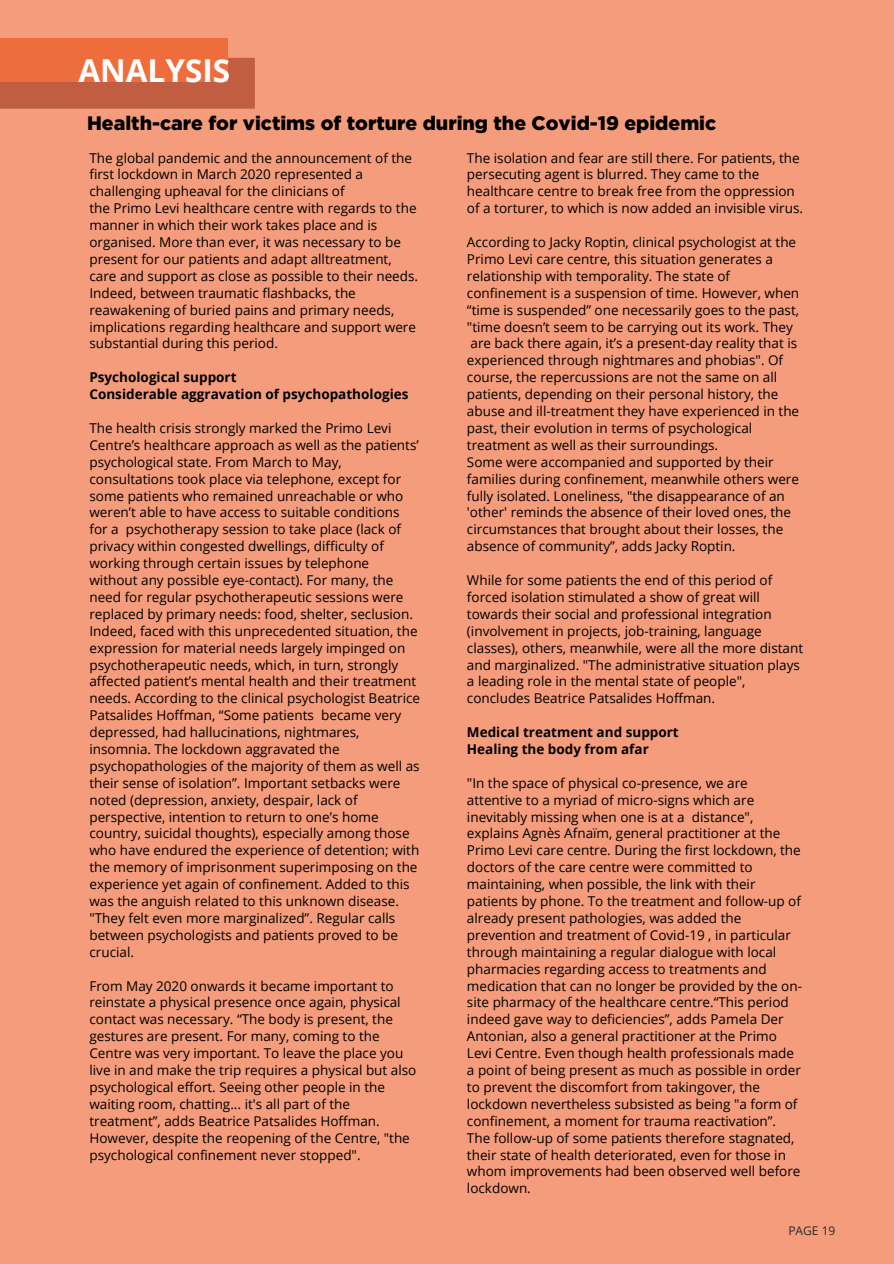
<style>
.page{position:relative;width:894px;height:1264px;background:#fff}
.page>*{position:absolute;margin:0;border:0;box-sizing:border-box;transform-origin:0 0}
.t1{font:700 31.5px "Open Sans";color:#fff}
.t2{font:900 19.5px "Gotham";color:#000}
.t3{font:13.5px/17px "Open Sans";color:#000}
.t4{font:700 13.5px/17px "Open Sans";color:#000}
.t5{font:12px "Open Sans";color:#2a2a2a}
</style>
<div class="page">
<div style="left:0;top:0;width:893px;height:1263px;background:#f49c7b"></div>
<div style="left:0;top:58px;width:255px;height:51px;background:#c15d41"></div>
<div style="left:0;top:38px;width:228px;height:43px;background:#ef6d3d"></div>
<h1 class="t1" style="left:78px;top:48px;width:153px">ANALYSIS</h1>
<h2 class="t2" style="left:87px;top:112px;width:630px">Health-care for victims of torture during the Covid-19 epidemic</h2>
<p class="t3" style="left:89px;top:149px;width:330px">The global pandemic and the announcement of the first lockdown in March 2020 represented a challenging upheaval for the clinicians of<br>the Primo Levi healthcare centre with regards to the manner in which their work takes place and is organised. More than ever, it was necessary to be present for our patients and adapt alltreatment, care and support as close as possible to their needs.<br>Indeed, between traumatic flashbacks, the reawakening of buried pains and primary needs, implications regarding healthcare and support were substantial during this period.</p>
<p class="t4" style="left:89px;top:368px;width:320px">Psychological support<br>Considerable aggravation of psychopathologies</p>
<p class="t3" style="left:89px;top:419px;width:332px">The health crisis strongly marked the Primo Levi Centre’s healthcare approach as well as the patients’ psychological state. From March to May, consultations took place via telephone, except for some patients who remained unreachable or who weren’t able to have access to suitable conditions for a psychotherapy session to take place (lack of privacy within congested dwellings, difficulty of working through certain issues by telephone without any possible eye-contact). For many, the need for regular psychotherapeutic sessions were replaced by primary needs: food, shelter, seclusion.<br>Indeed, faced with this unprecedented situation, the expression for material needs largely impinged on psychotherapeutic needs, which, in turn, strongly affected patient’s mental health and their treatment needs. According to the clinical psychologist Beatrice Patsalides Hoffman, “Some patients became very depressed, had hallucinations, nightmares, insomnia. The lockdown aggravated the psychopathologies of the majority of them as well as their sense of isolation”. Important setbacks were noted (depression, anxiety, despair, lack of perspective, intention to return to one’s home country, suicidal thoughts), especially among those who have endured the experience of detention; with the memory of imprisonment superimposing on the experience yet again of confinement. Added to this was the anguish related to this unknown disease. "They felt even more marginalized”. Regular calls between psychologists and patients proved to be crucial.</p>
<p class="t3" style="left:89px;top:976px;width:328px">From May 2020 onwards it became important to reinstate a physical presence once again, physical contact was necessary. “The body is present, the gestures are present. For many, coming to the Centre was very important. To leave the place you live in and make the trip requires a physical but also psychological effort. Seeing other people in the waiting room, chatting... it's all part of the treatment”, adds Beatrice Patsalides Hoffman.<br>However, despite the reopening of the Centre, "the psychological confinement never stopped".</p>
<p class="t3" style="left:467px;top:149px;width:337px">The isolation and fear are still there. For patients, the persecuting agent is blurred. They came to the healthcare centre to break free from the oppression of a torturer, to which is now added an invisible virus.</p>
<p class="t3" style="left:467px;top:233px;width:334px">According to Jacky Roptin, clinical psychologist at the Primo Levi care centre, this situation generates a relationship with temporality. The state of confinement is a suspension of time. However, when “time is suspended” one necessarily goes to the past, "time doesn’t seem to be carrying out its work. They are back there again, it’s a present-day reality that is experienced through nightmares and phobias". Of course, the repercussions are not the same on all patients, depending on their personal history, the abuse and ill-treatment they have experienced in the past, their evolution in terms of psychological treatment as well as their surroundings.<br>Some were accompanied and supported by their families during confinement, meanwhile others were fully isolated. Loneliness, "the disappearance of an 'other' reminds the absence of their loved ones, the circumstances that brought about their losses, the absence of community”, adds Jacky Roptin.</p>
<p class="t3" style="left:467px;top:571px;width:337px">While for some patients the end of this period of forced isolation stimulated a show of great will towards their social and professional integration (involvement in projects, job-training, language classes), others, meanwhile, were all the more distant and marginalized. "The administrative situation plays a leading role in the mental state of people", concludes Beatrice Patsalides Hoffman.</p>
<p class="t4" style="left:467px;top:723px;width:213px">Medical treatment and support<br>Healing the body from afar</p>
<p class="t3" style="left:467px;top:774px;width:336px">"In the space of physical co-presence, we are attentive to a myriad of micro-signs which are inevitably missing when one is at a distance", explains Agnès Afnaïm, general practitioner at the Primo Levi care centre. During the first lockdown, the doctors of the care centre were committed to maintaining, when possible, the link with their patients by phone. To the treatment and follow-up of already present pathologies, was added the prevention and treatment of Covid-19 , in particular through maintaining a regular dialogue with local pharmacies regarding access to treatments and medication that can no longer be provided by the on&shy;site pharmacy of the healthcare centre.“This period indeed gave way to deficiencies”, adds Pamela Der Antonian, also a general practitioner at the Primo Levi Centre. Even though health professionals made a point of being present as much as possible in order to prevent the discomfort from takingover, the lockdown nevertheless subsisted as being "a form of confinement, a moment for trauma reactivation”.<br>The follow-up of some patients therefore stagnated, their state of health deteriorated, even for those in whom improvements had been observed well before lockdown.</p>
<p class="t5" style="left:788px;top:1221px;width:49px">PAGE 19</p>
</div>
